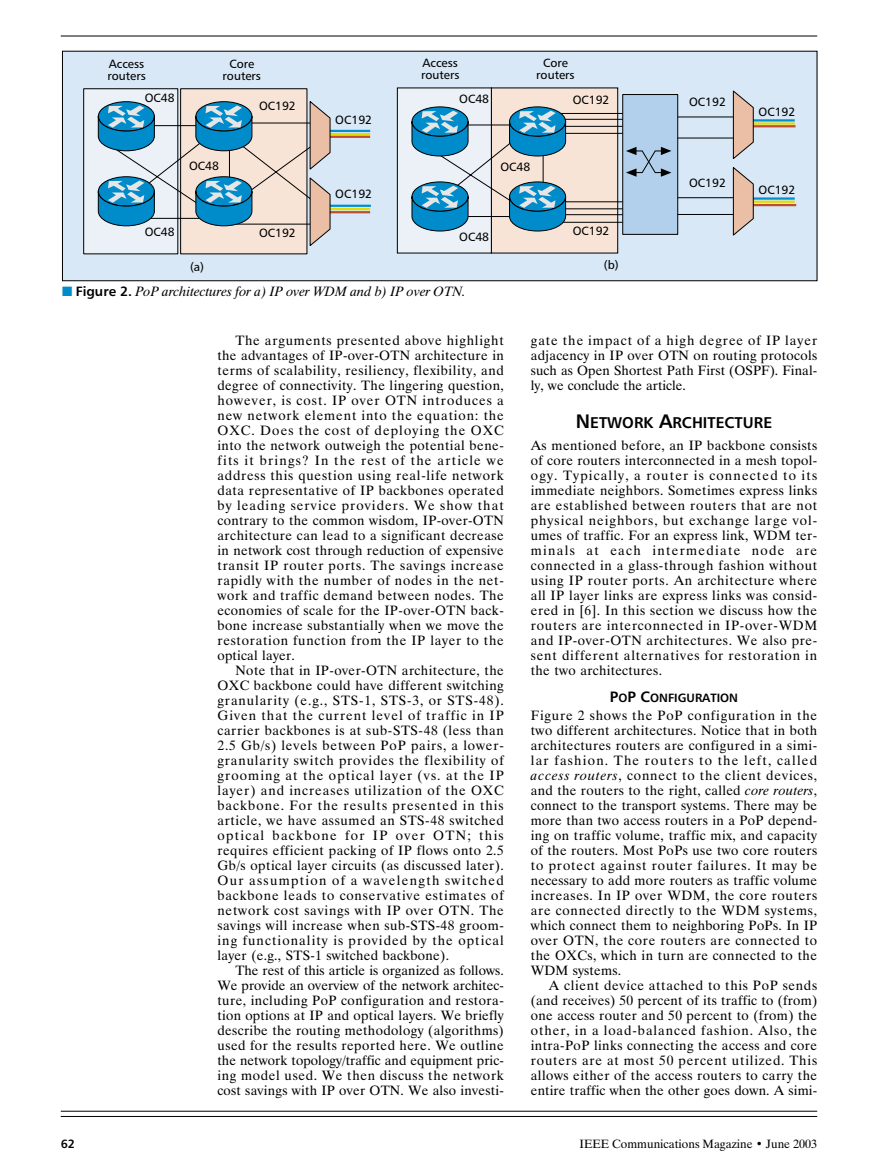
<style>
.page{position:relative;width:878px;height:1175px;background:#fff}
.page>*{position:absolute;margin:0;border:0;box-sizing:border-box;transform-origin:0 0}
.t1{font:15.6px "Humanist 777 BT Bold B";color:#000}
.t2{font:13.5px/15px "Dutch 801 BT";letter-spacing:.02em;color:#000;text-align:justify}
.t3{font:italic 13.5px "Dutch 801 BT";color:#000}
.t4{font:12px/12px "Humanist 777 BT Roman B";color:#000;text-align:center}
.t5{font:12px "Dutch 801 BT";color:#000}
.t6{font:12px "Humanist 777 BT Bold B";color:#000}
.s1{color:#008bcb}
.s2{font-family:"Humanist 777 BT Bold B";font-style:normal}
.s3{font-size:19.5px}
.s4{font-size:15px}
.s5{font-style:italic}
</style>
<div class="page">
<hr style="left:61px;top:36px;width:756px;height:1px;background:#000">
<hr style="left:61px;top:1116px;width:756px;height:1px;background:#000">
<hr style="left:61px;top:1110px;width:756px;height:1px;background:#000">
<div style="left:62px;top:51px;width:755px;height:230px;background:#d8e8f6"></div>
<hr style="left:736px;top:197px;width:58px;height:3px;background:#0090d2">
<hr style="left:736px;top:201px;width:58px;height:2px;background:#e3dc00">
<hr style="left:738px;top:204px;width:58px;height:2px;background:#bd4d35">
<hr style="left:736px;top:119px;width:58px;height:2px;background:#0090d2">
<hr style="left:736px;top:122px;width:58px;height:3px;background:#e3dc00">
<hr style="left:737px;top:125px;width:58px;height:2px;background:#bd4d35">
<hr style="left:312px;top:208px;width:58px;height:2px;background:#e3dc00">
<hr style="left:312px;top:205px;width:59px;height:2px;background:#0090d2">
<hr style="left:312px;top:211px;width:58px;height:2px;background:#bd4d35">
<hr style="left:312px;top:130px;width:58px;height:2px;background:#0090d2">
<hr style="left:312px;top:133px;width:58px;height:2px;background:#e3dc00">
<hr style="left:312px;top:136px;width:58px;height:2px;background:#bd4d35">
<div style="left:397px;top:88px;width:95px;height:165px;background:#ecf1f7;border:1px solid #000"></div>
<div style="left:491px;top:88px;width:127px;height:165px;background:#f7e4d7"></div>
<div style="left:83px;top:88px;width:95px;height:166px;background:#ecf1f7;border:1px solid #000"></div>
<div style="left:180px;top:88px;width:127px;height:166px;background:#f7e4d7;border:1px solid #000"></div>
<svg style="left:98px;top:100px;width:233px;height:147px"></svg>
<svg style="left:411px;top:89px;width:343px;height:148px"></svg>
<p class="t4" style="left:107px;top:59px;width:40px;text-align:left">Access routers</p>
<p class="t4" style="left:223px;top:59px;width:40px">Core routers</p>
<p class="t4" style="left:421px;top:58px;width:40px;text-align:left">Access routers</p>
<p class="t4" style="left:536px;top:58px;width:40px">Core routers</p>
<p class="t4" style="left:145px;top:93px;width:31px">OC48</p>
<p class="t4" style="left:259px;top:101px;width:38px">OC192</p>
<p class="t4" style="left:459px;top:94px;width:31px">OC48</p>
<p class="t4" style="left:572px;top:95px;width:38px">OC192</p>
<p class="t4" style="left:335px;top:116px;width:38px">OC192</p>
<p class="t4" style="left:189px;top:161px;width:31px">OC48</p>
<p class="t4" style="left:500px;top:162px;width:31px">OC48</p>
<p class="t4" style="left:335px;top:189px;width:38px">OC192</p>
<p class="t4" style="left:145px;top:227px;width:31px">OC48</p>
<p class="t4" style="left:259px;top:228px;width:38px">OC192</p>
<p class="t4" style="left:459px;top:232px;width:31px">OC48</p>
<p class="t4" style="left:572px;top:226px;width:38px">OC192</p>
<p class="t4" style="left:190px;top:262px;width:16px">(a)</p>
<p class="t4" style="left:604px;top:260px;width:16px">(b)</p>
<p class="t3" style="left:62px;top:286px;width:405px"><span class="s1">■</span> <span class="s2">Figure 2.</span> PoP architectures for a) IP over WDM and b) IP over OTN.</p>
<p class="t4" style="left:689px;top:97px;width:38px">OC192</p>
<p class="t4" style="left:689px;top:178px;width:38px">OC192</p>
<p class="t4" style="left:758px;top:107px;width:38px">OC192</p>
<p class="t4" style="left:758px;top:185px;width:38px">OC192</p>
<p class="t2" style="left:217px;top:334px;width:288px;text-indent:18px">The arguments presented above highlight the advantages of IP-over-OTN architecture in terms of scalability, resiliency, flexibility, and degree of connectivity. The lingering question, however, is cost. IP over OTN introduces a new network element into the equation: the OXC. Does the cost of deploying the OXC into the network outweigh the potential bene&shy;fits it brings? In the rest of the article we address this question using real-life network data representative of IP backbones operated by leading service providers. We show that contrary to the common wisdom, IP-over-OTN architecture can lead to a significant decrease in network cost through reduction of expensive transit IP router ports. The savings increase rapidly with the number of nodes in the net&shy;work and traffic demand between nodes. The economies of scale for the IP-over-OTN back&shy;bone increase substantially when we move the restoration function from the IP layer to the optical layer.</p>
<p class="t2" style="left:217px;top:664px;width:288px;text-indent:18px">Note that in IP-over-OTN architecture, the OXC backbone could have different switching granularity (e.g., STS-1, STS-3, or STS-48).<br>Given that the current level of traffic in IP carrier backbones is at sub-STS-48 (less than 2.5 Gb/s) levels between PoP pairs, a lower&shy;granularity switch provides the flexibility of grooming at the optical layer (vs. at the IP layer) and increases utilization of the OXC backbone. For the results presented in this article, we have assumed an STS-48 switched optical backbone for IP over OTN; this requires efficient packing of IP flows onto 2.5<br>Gb/s optical layer circuits (as discussed later).<br>Our assumption of a wavelength switched backbone leads to conservative estimates of network cost savings with IP over OTN. The savings will increase when sub-STS-48 groom&shy;ing functionality is provided by the optical layer (e.g., STS-1 switched backbone).</p>
<p class="t2" style="left:217px;top:964px;width:288px;text-indent:18px">The rest of this article is organized as follows.<br>We provide an overview of the network architec&shy;ture, including PoP configuration and restora&shy;tion options at IP and optical layers. We briefly describe the routing methodology (algorithms) used for the results reported here. We outline the network topology/traffic and equipment pric&shy;ing model used. We then discuss the network cost savings with IP over OTN. We also investi-</p>
<p class="t2" style="left:531px;top:334px;width:288px">gate the impact of a high degree of IP layer adjacency in IP over OTN on routing protocols such as Open Shortest Path First (OSPF). Final&shy;ly, we conclude the article.</p>
<p class="t1" style="left:576px;top:416px;width:198px"><span class="s3">N</span>ETWORK <span class="s3">A</span>RCHITECTURE</p>
<p class="t2" style="left:531px;top:439px;width:288px">As mentioned before, an IP backbone consists of core routers interconnected in a mesh topol&shy;ogy. Typically, a router is connected to its immediate neighbors. Sometimes express links are established between routers that are not physical neighbors, but exchange large vol&shy;umes of traffic. For an express link, WDM ter&shy;minals at each intermediate node are connected in a glass-through fashion without using IP router ports. An architecture where all IP layer links are express links was consid&shy;ered in [6]. In this section we discuss how the routers are interconnected in IP-over-WDM and IP-over-OTN architectures. We also pre&shy;sent different alternatives for restoration in the two architectures.</p>
<p class="t6" style="left:610px;top:693px;width:130px"><span class="s4">P</span>O<span class="s4">P C</span>ONFIGURATION</p>
<p class="t2" style="left:531px;top:709px;width:288px">Figure 2 shows the PoP configuration in the two different architectures. Notice that in both architectures routers are configured in a simi&shy;lar fashion. The routers to the left, called <span class="s5">access routers</span>, connect to the client devices, and the routers to the right, called <span class="s5">core routers</span>, connect to the transport systems. There may be more than two access routers in a PoP depend&shy;ing on traffic volume, traffic mix, and capacity of the routers. Most PoPs use two core routers to protect against router failures. It may be necessary to add more routers as traffic volume increases. In IP over WDM, the core routers are connected directly to the WDM systems, which connect them to neighboring PoPs. In IP over OTN, the core routers are connected to the OXCs, which in turn are connected to the WDM systems.</p>
<p class="t2" style="left:531px;top:979px;width:288px;text-indent:18px">A client device attached to this PoP sends (and receives) 50 percent of its traffic to (from) one access router and 50 percent to (from) the other, in a load-balanced fashion. Also, the intra-PoP links connecting the access and core routers are at most 50 percent utilized. This allows either of the access routers to carry the entire traffic when the other goes down. A simi-</p>
<p class="t6" style="left:61px;top:1139px;width:16px">62</p>
<p class="t5" style="left:579px;top:1139px;width:239px">IEEE Communications Magazine • June 2003</p>
</div>
